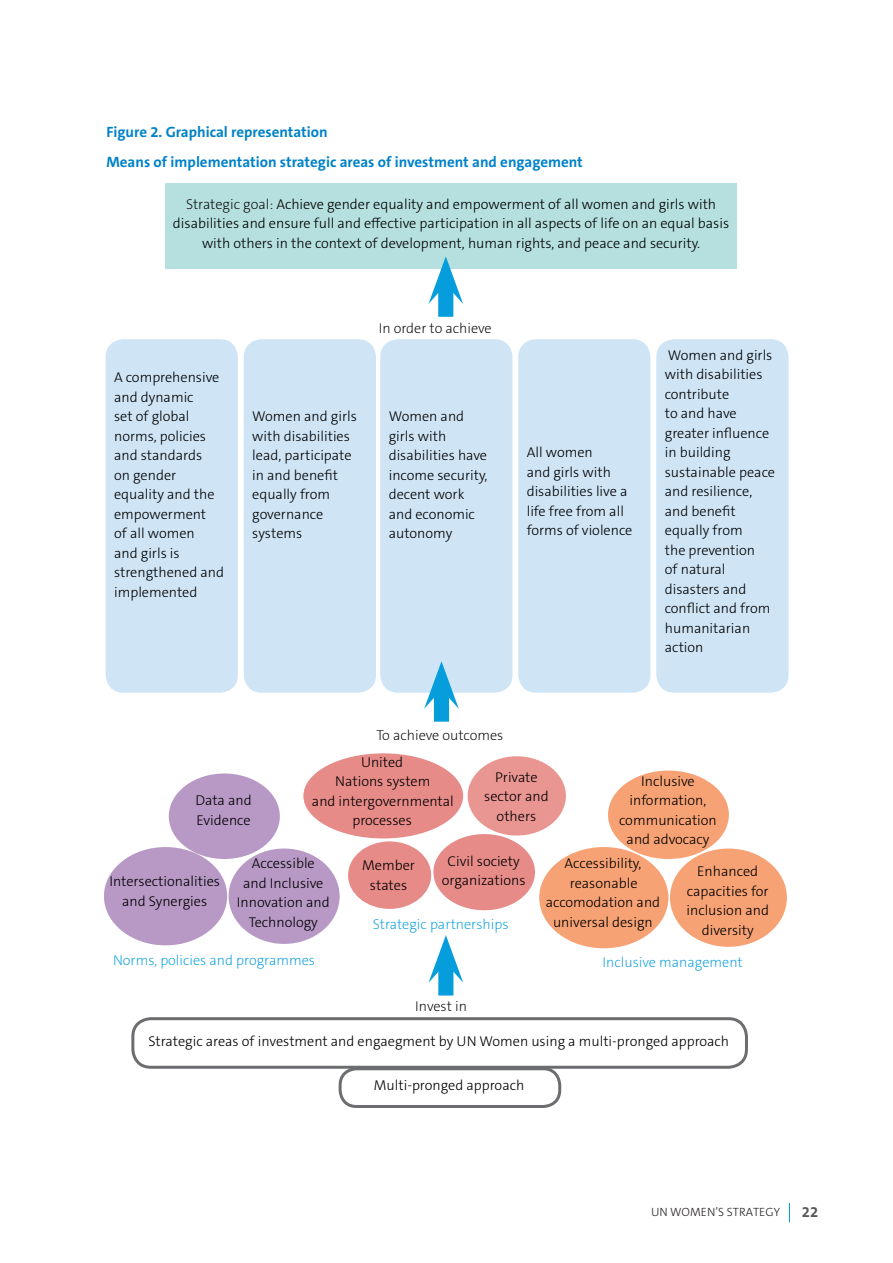
<style>
.page{position:relative;width:893px;height:1263px;background:#fff}
.page>*{position:absolute;margin:0;border:0;box-sizing:border-box;transform-origin:0 0}
.t1{font:700 15px/29.4px "The Sans C5";color:#0082c8}
.t2{font:700 15px "The Sans C5";color:#57585a}
.t3{font:300 14.25px/19.5px "The Sans C5";color:#000;text-align:center}
.t4{font:200 14.25px "The Sans C5";color:#069ddc}
.t5{font:200 14.25px "The Sans C5";color:#000}
.t6{font:300 12px "The Sans C5";color:#231f20}
.s1{font-weight:200}
</style>
<div class="page">
<svg style="left:789px;top:1203px;width:1px;height:19px"></svg>
<div style="left:166px;top:183px;width:571px;height:85px;background:#b5e0df"></div>
<div style="left:438px;top:284px;width:15px;height:33px;background:#069ddc"></div>
<svg style="left:428px;top:256px;width:35px;height:48px"></svg>
<div style="left:106px;top:339px;width:132px;height:354px;background:#cfe5f6;border-radius:18px"></div>
<div style="left:169px;top:773px;width:111px;height:86px;background:#b899c6;border-radius:50%"></div>
<div style="left:104px;top:847px;width:123px;height:98px;background:#b899c6;border-radius:50%"></div>
<div style="left:229px;top:848px;width:111px;height:96px;background:#b899c6;border-radius:50%"></div>
<div style="left:608px;top:770px;width:121px;height:89px;background:#f7a275;border-radius:50%"></div>
<div style="left:539px;top:847px;width:129px;height:101px;background:#f7a275;border-radius:50%"></div>
<div style="left:670px;top:848px;width:117px;height:99px;background:#f7a275;border-radius:50%"></div>
<div style="left:303px;top:753px;width:160px;height:85px;background:#e68b88;border-radius:50%"></div>
<div style="left:348px;top:841px;width:83px;height:68px;background:#e68b88;border-radius:50%"></div>
<div style="left:433px;top:834px;width:102px;height:76px;background:#e68b88;border-radius:50%"></div>
<div style="left:468px;top:756px;width:98px;height:79px;background:#e99591;border-radius:50%"></div>
<div style="left:380px;top:339px;width:132px;height:354px;background:#cfe5f6;border-radius:18px"></div>
<div style="left:434px;top:689px;width:15px;height:33px;background:#069ddc"></div>
<svg style="left:424px;top:661px;width:35px;height:48px"></svg>
<div style="left:244px;top:339px;width:132px;height:354px;background:#cfe5f6;border-radius:18px"></div>
<div style="left:656px;top:339px;width:133px;height:354px;background:#cfe5f6;border-radius:18px"></div>
<div style="left:518px;top:339px;width:132px;height:354px;background:#cfe5f6;border-radius:18px"></div>
<div style="left:438px;top:963px;width:15px;height:32px;background:#069ddc"></div>
<svg style="left:429px;top:935px;width:34px;height:48px"></svg>
<div style="left:131px;top:1017px;width:617px;height:52px;border:3px solid #6c6d70;border-radius:18px"></div>
<div style="left:339px;top:1067px;width:222px;height:41px;border:3px solid #6c6d70;border-radius:16px"></div>
<p class="t1" style="left:106px;top:117px;width:478px">Figure 2. Graphical representation<br>Means of implementation strategic areas of investment and engagement</p>
<p class="t3" style="left:173px;top:194px;width:558px"><span class="s1">Strategic goal:</span> Achieve gender equality and empowerment of all women and girls with disabilities and ensure full and effective participation in all aspects of life on an equal basis with others in the context of development, human rights, and peace and security.</p>
<p class="t3" style="left:114px;top:368px;width:111px;text-align:left">A comprehensive and dynamic<br>set of global norms, policies and standards<br>on gender equality and the empowerment<br>of all women<br>and girls is strengthened and implemented</p>
<p class="t5" style="left:379px;top:319px;width:114px">In order to achieve</p>
<p class="t3" style="left:252px;top:407px;width:106px;text-align:left">Women and girls with disabilities lead, participate in and benefit equally from governance systems</p>
<p class="t3" style="left:389px;top:407px;width:100px;text-align:left">Women and girls with disabilities have income security, decent work and economic autonomy</p>
<p class="t3" style="left:527px;top:443px;width:107px;text-align:left">All women<br>and girls with disabilities live a life free from all forms of violence</p>
<p class="t3" style="left:665px;top:345px;width:112px;text-align:left">Women and girls with disabilities contribute<br>to and have greater influence in building sustainable peace and resilience, and benefit equally from<br>the prevention<br>of natural disasters and conflict and from humanitarian action</p>
<p class="t5" style="left:376px;top:726px;width:128px">To achieve outcomes</p>
<p class="t3" style="left:312px;top:752px;width:143px">United<br>Nations system<br>and intergovernmental processes</p>
<p class="t3" style="left:484px;top:767px;width:66px">Private sector and others</p>
<p class="t3" style="left:619px;top:771px;width:99px">Inclusive information, communication and advocacy</p>
<p class="t3" style="left:195px;top:790px;width:58px;text-align:left">Data and<br>Evidence</p>
<p class="t3" style="left:237px;top:854px;width:94px">Accessible<br>and Inclusive<br>Innovation and<br>Technology</p>
<p class="t3" style="left:362px;top:856px;width:54px">Member states</p>
<p class="t3" style="left:442px;top:851px;width:85px">Civil society organizations</p>
<p class="t3" style="left:546px;top:854px;width:116px">Accessibility, reasonable accomodation and universal design</p>
<p class="t3" style="left:686px;top:862px;width:84px">Enhanced capacities for inclusion and diversity</p>
<p class="t3" style="left:109px;top:872px;width:112px">Intersectionalities and Synergies</p>
<p class="t4" style="left:373px;top:915px;width:137px">Strategic partnerships</p>
<p class="t4" style="left:113px;top:951px;width:204px">Norms, policies and programmes</p>
<p class="t4" style="left:603px;top:953px;width:142px">Inclusive management</p>
<p class="t5" style="left:415px;top:997px;width:53px">Invest in</p>
<p class="t3" style="left:149px;top:1031px;width:582px">Strategic areas of investment and engaegment by UN Women using a multi-pronged approach</p>
<p class="t3" style="left:387px;top:1075px;width:139px">ulti-pronged approach</p>
<p class="t6" style="left:651px;top:1204px;width:130px">UN WOMEN’S STRATEGY</p>
<p class="t2" style="left:802px;top:1202px;width:18px">22</p>
</div>
